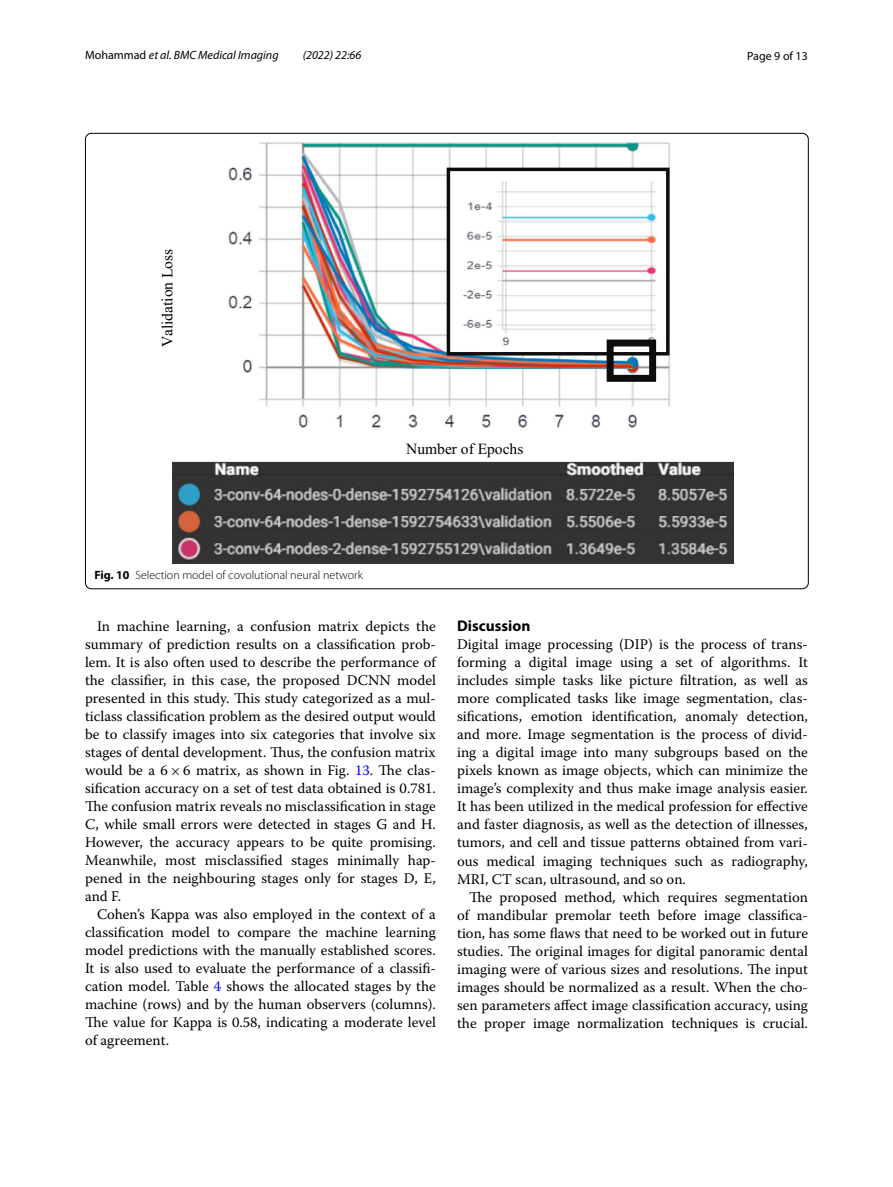
<style>
.page{position:relative;width:893px;height:1187px;background:#fff}
.page>*{position:absolute;margin:0;border:0;box-sizing:border-box;transform-origin:0 0}
.t1{font:15.45px "Times New Roman PSMT5";letter-spacing:-.005em;color:#000}
.t2{font:700 15.45px "Myriad Pro";color:#000}
.t3{font:14.7px/18px "Warnock Pro";color:#000;text-align:justify}
.t4{font:300 12px "Myriad Pro";color:#000}
.t5{font:italic 12px "Myriad Pro";color:#000}
.t6{font:12px "Myriad Pro";color:#000}
.s1{font-style:normal}
.s2{font-weight:700}
.s3{font-family:"MTSY"}
.s4{color:#00f}
</style>
<div class="page">
<img style="left:173px;top:142px;width:561px;height:421px">
<div style="left:447px;top:168px;width:222px;height:187px;border:3px solid #0d0d0d"></div>
<div style="left:607px;top:339px;width:49px;height:43px;border:7px solid #0d0d0d"></div>
<p class="t5" style="left:85px;top:48px;width:195px"><span class="s1">Mohammad</span> et al. BMC Medical Imaging</p>
<p class="t5" style="left:303px;top:48px;width:60px">(2022) 22:66</p>
<p class="t6" style="left:747px;top:48px;width:62px">Page 9 of 13</p>
<p class="t1" style="left:157px;top:347px;width:100px;rotate:-90deg">Validation Loss</p>
<p class="t1" style="left:406px;top:438px;width:119px">Number of Epochs</p>
<p class="t4" style="left:94px;top:568px;width:270px"><span class="s2">Fig. 10</span> Selection model of covolutional neural network</p>
<p class="t3" style="left:85px;top:616px;width:352px;text-indent:12px">In machine learning, a confusion matrix depicts the summary of prediction results on a classification prob&shy;lem. It is also often used to describe the performance of the classifier, in this case, the proposed DCNN model presented in this study. This study categorized as a mul&shy;ticlass classification problem as the desired output would be to classify images into six categories that involve six stages of dental development. Thus, the confusion matrix would be a 6<span class="s3">×</span>6 matrix, as shown in Fig. <span class="s4">13</span>. The clas&shy;sification accuracy on a set of test data obtained is 0.781.<br>The confusion matrix reveals no misclassification in stage C, while small errors were detected in stages G and H.<br>However, the accuracy appears to be quite promising.<br>Meanwhile, most misclassified stages minimally hap&shy;pened in the neighbouring stages only for stages D, E, and F.</p>
<p class="t3" style="left:85px;top:904px;width:352px;text-indent:12px">Cohen’s Kappa was also employed in the context of a classification model to compare the machine learning model predictions with the manually established scores.<br>It is also used to evaluate the performance of a classifi&shy;cation model. Table <span class="s4">4</span> shows the allocated stages by the machine (rows) and by the human observers (columns).<br>The value for Kappa is 0.58, indicating a moderate level of agreement.</p>
<p class="t2" style="left:457px;top:616px;width:75px">Discussion</p>
<p class="t3" style="left:457px;top:635px;width:352px">Digital image processing (DIP) is the process of trans&shy;forming a digital image using a set of algorithms. It includes simple tasks like picture filtration, as well as more complicated tasks like image segmentation, clas&shy;sifications, emotion identification, anomaly detection, and more. Image segmentation is the process of divid&shy;ing a digital image into many subgroups based on the pixels known as image objects, which can minimize the image’s complexity and thus make image analysis easier.<br>It has been utilized in the medical profession for effective and faster diagnosis, as well as the detection of illnesses, tumors, and cell and tissue patterns obtained from vari&shy;ous medical imaging techniques such as radiography, MRI, CT scan, ultrasound, and so on.</p>
<p class="t3" style="left:457px;top:887px;width:352px;text-indent:12px">The proposed method, which requires segmentation of mandibular premolar teeth before image classifica&shy;tion, has some flaws that need to be worked out in future studies. The original images for digital panoramic dental imaging were of various sizes and resolutions. The input images should be normalized as a result. When the cho&shy;sen parameters affect image classification accuracy, using the proper image normalization techniques is crucial.</p>
</div>
